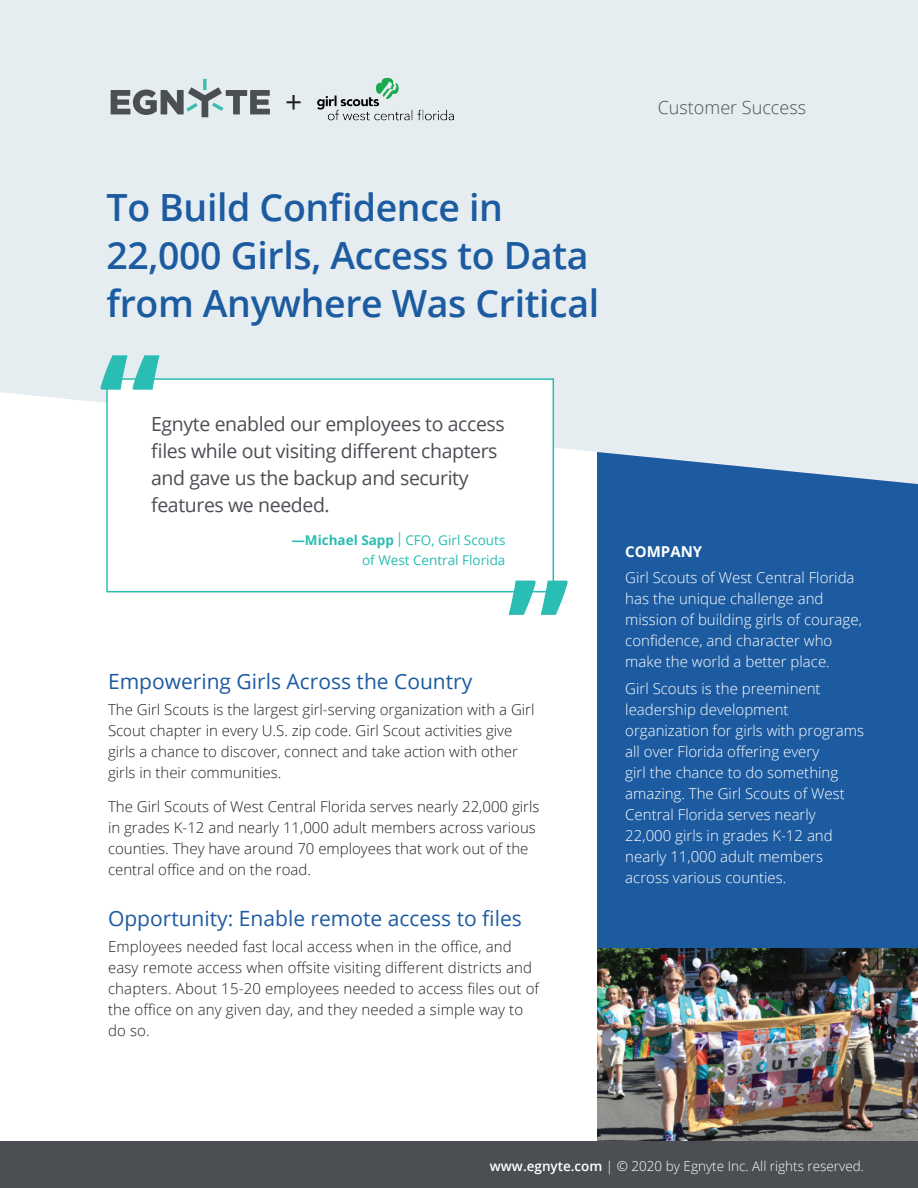
<style>
.page{position:relative;width:918px;height:1188px;background:#fff}
.page>*{position:absolute;margin:0;border:0;box-sizing:border-box;transform-origin:0 0}
.t1{font:600 37.5px/48px "Open Sans";letter-spacing:-.01em;color:#1d5ba1}
.t2{font:30px "Open Sans";color:#231f20}
.t3{font:21px "Open Sans";color:#1d5ba1}
.t4{font:19.5px/27px "Open Sans";letter-spacing:-.02em;color:#4b4f54}
.t5{font:300 18px "Open Sans";color:#4b4f54}
.t6{font:300 15px/21px "Open Sans";color:#231f20}
.t7{font:300 15px/21px "Open Sans";color:#fff}
.t8{font:700 15px "Open Sans";color:#fff}
.t9{font:300 13.5px "Open Sans";color:#fff}
.t10{font:13.5px/19.5px "Open Sans";color:#2abdb3;text-align:right}
.s1{font-weight:700}
.s2{font-weight:300;font-size:19.5px}
.s3{font-weight:600}
</style>
<div class="page">
<div style="left:597px;top:0;width:321px;height:1188px;background:#1d5ba1"></div>
<div style="left:0;top:0;width:918px;height:484px;background:#e5edf0"></div>
<svg style="left:111px;top:79px;width:159px;height:38px;background:#aab3b7"></svg>
<div style="left:106px;top:378px;width:448px;height:214px;background:#fff;border:2px solid #2abdb3"></div>
<svg style="left:100px;top:355px;width:60px;height:35px;background:#76d1cc"></svg>
<svg style="left:509px;top:581px;width:59px;height:34px"></svg>
<img style="left:316px;top:77px;width:138px;height:44px">
<img style="left:597px;top:948px;width:321px;height:194px">
<div style="left:0;top:1142px;width:918px;height:46px;background:#4b4f54"></div>
<h2 class="t2" style="left:285px;top:81px;width:19px">+</h2>
<p class="t5" style="left:658px;top:96px;width:150px">Customer Success</p>
<h1 class="t1" style="left:106px;top:183px;width:494px">To Build Confidence in<br>22,000 Girls, Access to Data from Anywhere Was Critical</h1>
<h3 class="t4" style="left:151px;top:410px;width:355px">Egnyte enabled our employees to access files while out visiting different chapters and gave us the backup and security features we needed.</h3>
<p class="t10" style="left:291px;top:530px;width:216px"><span class="s1">—Michael Sapp</span> <span class="s2">l</span> CFO, Girl Scouts of West Central Florida</p>
<h3 class="t3" style="left:108px;top:667px;width:366px">Empowering Girls Across the Country</h3>
<p class="t6" style="left:108px;top:698px;width:428px">The Girl Scouts is the largest girl-serving organization with a Girl Scout chapter in every U.S. zip code. Girl Scout activities give girls a chance to discover, connect and take action with other girls in their communities.</p>
<p class="t6" style="left:108px;top:796px;width:433px">The Girl Scouts of West Central Florida serves nearly 22,000 girls in grades K-12 and nearly 11,000 adult members across various counties. They have around 70 employees that work out of the central office and on the road.</p>
<h3 class="t3" style="left:108px;top:904px;width:415px">Opportunity: Enable remote access to files</h3>
<p class="t6" style="left:108px;top:936px;width:433px">Employees needed fast local access when in the office, and easy remote access when offsite visiting different districts and chapters. About 15-20 employees needed to access files out of the office on any given day, and they needed a simple way to do so.</p>
<p class="t8" style="left:625px;top:541px;width:78px">COMPANY</p>
<p class="t7" style="left:625px;top:566px;width:238px">Girl Scouts of West Central Florida has the unique challenge and mission of building girls of courage, confidence, and character who make the world a better place.</p>
<p class="t7" style="left:625px;top:678px;width:240px">Girl Scouts is the preeminent leadership development organization for girls with programs all over Florida offering every<br>girl the chance to do something amazing. The Girl Scouts of West<br>Central Florida serves nearly<br>22,000 girls in grades K-12 and nearly 11,000 adult members across various counties.</p>
<p class="t9" style="left:490px;top:1157px;width:376px"><span class="s3">www.egnyte.com</span> | © 2020 by Egnyte Inc. All rights reserved.</p>
</div>
